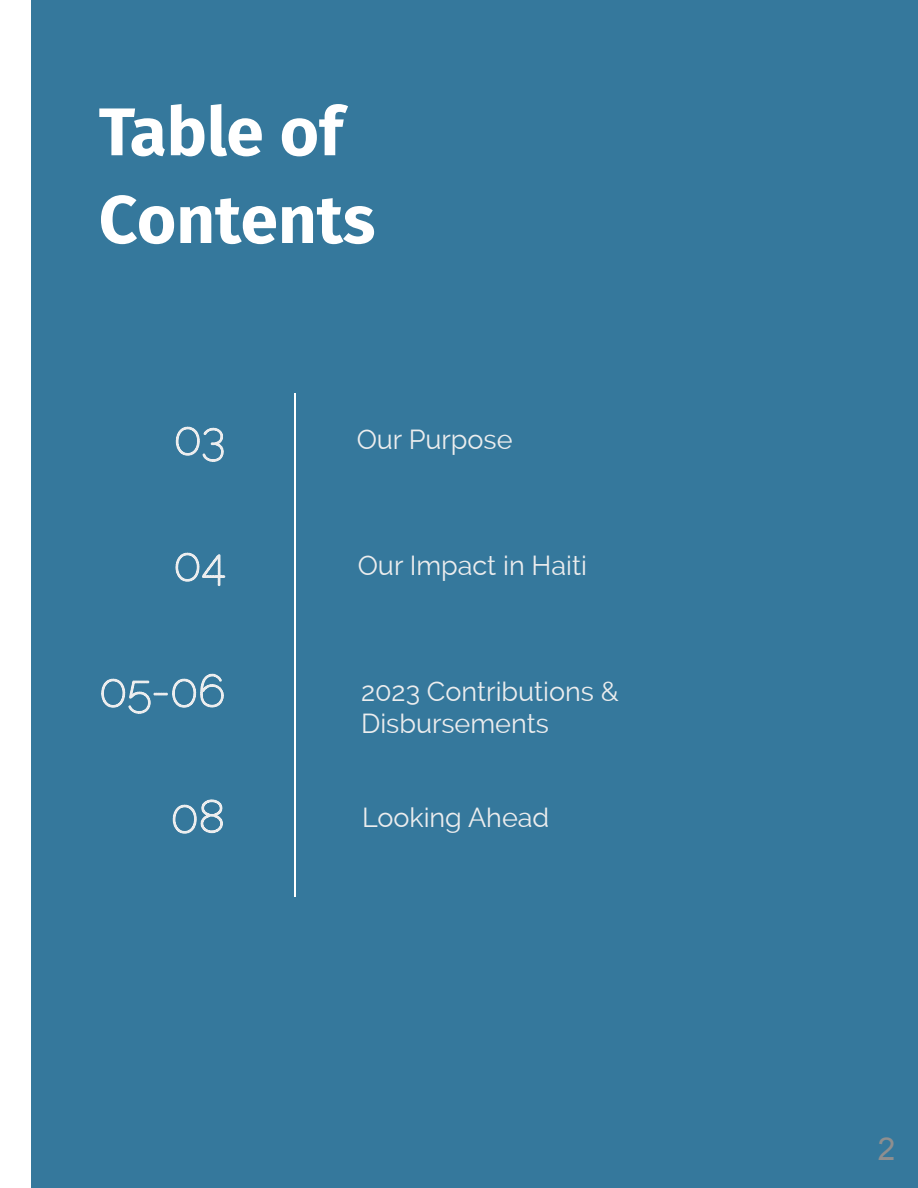
<style>
.page{position:relative;width:918px;height:1188px;background:#35789c}
.page>*{position:absolute;margin:0;border:0;box-sizing:border-box;transform-origin:0 0}
.t1{font:700 67.5px/87.8px "Fira Sans";color:#fff}
.t2{font:31.5px "Arial";color:#8f8f8f}
.t3{font:27px/32.7px "Raleway";color:#ecedee}
</style>
<div class="page">
<svg style="left:176px;top:427px;width:48px;height:35px"></svg>
<hr style="left:294px;top:393px;width:2px;height:42px;background:#fff">
<hr style="left:294px;top:435px;width:2px;height:42px;background:#fff">
<hr style="left:294px;top:477px;width:2px;height:41px;background:#fff">
<hr style="left:294px;top:518px;width:2px;height:42px;background:#fff">
<hr style="left:294px;top:560px;width:2px;height:42px;background:#fff">
<hr style="left:294px;top:602px;width:2px;height:41px;background:#fff">
<hr style="left:294px;top:643px;width:2px;height:42px;background:#fff">
<hr style="left:294px;top:685px;width:2px;height:42px;background:#fff">
<hr style="left:294px;top:727px;width:2px;height:41px;background:#fff">
<hr style="left:294px;top:768px;width:2px;height:42px;background:#fff">
<hr style="left:294px;top:810px;width:2px;height:42px;background:#fff">
<hr style="left:294px;top:852px;width:2px;height:41px;background:#fff">
<svg style="left:175px;top:553px;width:50px;height:33px"></svg>
<svg style="left:101px;top:674px;width:123px;height:40px"></svg>
<svg style="left:173px;top:799px;width:50px;height:35px"></svg>
<div style="left:0;top:0;width:30px;height:1188px;background:#fff"></div>
<h1 class="t1" style="left:99px;top:84px;width:278px">Table of<br>Contents</h1>
<p class="t3" style="left:357px;top:423px;width:157px">Our Purpose</p>
<p class="t3" style="left:358px;top:549px;width:231px">Our Impact in Haiti</p>
<p class="t3" style="left:361px;top:675px;width:259px">2023 Contributions &amp;<br>Disbursements</p>
<p class="t3" style="left:362px;top:801px;width:189px">Looking Ahead</p>
<p class="t2" style="left:878px;top:1131px;width:19px">2</p>
</div>
